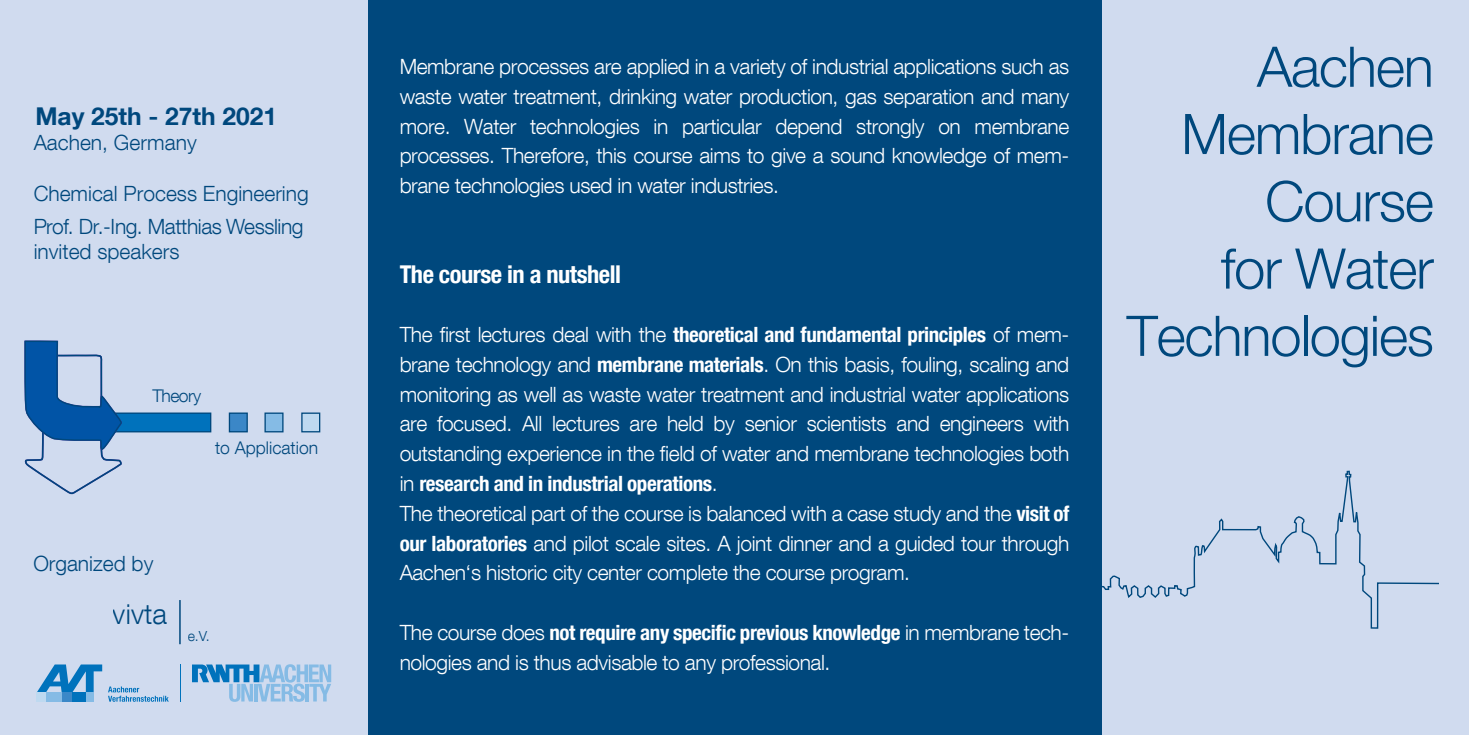
<style>
.page{position:relative;width:1469px;height:735px;background:#fff}
.page>*{position:absolute;margin:0;border:0;box-sizing:border-box;transform-origin:0 0}
.t1{font:300 56px/67.2px "Helvetica Neue LT Com";letter-spacing:-.02em;color:#00487d;text-align:right}
.t2{font:300 28px "Helvetica Neue LT Com";color:#00487d}
.t3{font:700 condensed 24.5px "Helvetica Neue LT Com";letter-spacing:-.02em;color:#fff}
.t4{font:700 24.5px "Helvetica Neue LT Com";color:#00487d}
.t5{font:300 21px/29.8px "Helvetica Neue LT Com";letter-spacing:-.02em;color:#fff}
.t6{font:300 21px/32.2px "Helvetica Neue LT Com";color:#00487d}
.t7{font:300 17.5px "Helvetica Neue LT Com";color:#00487d}
.t8{font:300 14px "Helvetica Neue LT Com";color:#00487d}
.s1{font-weight:700;font-stretch:condensed}
</style>
<div class="page">
<div style="left:1101px;top:0;width:367px;height:734px;background:#d0dbef"></div>
<svg style="left:1101px;top:469px;width:338px;height:160px"></svg>
<div style="left:367px;top:0;width:734px;height:734px;background:#00487d"></div>
<div style="left:0;top:0;width:367px;height:734px;background:#d0dbef"></div>
<hr style="left:179px;top:599px;width:1px;height:44px;background:#00487d">
<div style="left:113px;top:413px;width:98px;height:18px;background:#0072bc"></div>
<div style="left:113px;top:412px;width:98px;height:20px;border:1px solid #00487d"></div>
<div style="left:302px;top:413px;width:18px;height:18px;background:#bed9f0"></div>
<div style="left:301px;top:412px;width:19px;height:20px;border:1px solid #00487d"></div>
<div style="left:229px;top:413px;width:18px;height:18px;background:#3b87c7"></div>
<div style="left:229px;top:412px;width:19px;height:20px;border:1px solid #00487d"></div>
<div style="left:265px;top:413px;width:18px;height:18px;background:#85bbe5"></div>
<div style="left:264px;top:412px;width:19px;height:20px;border:1px solid #00487d"></div>
<svg style="left:24px;top:340px;width:99px;height:155px"></svg>
<svg style="left:192px;top:664px;width:139px;height:37px"></svg>
<hr style="left:180px;top:664px;width:1px;height:37px;background:#0072bc">
<svg style="left:108px;top:686px;width:61px;height:15px"></svg>
<svg style="left:37px;top:664px;width:65px;height:28px"></svg>
<div style="left:86px;top:692px;width:8px;height:9px;background:#85bbe5"></div>
<div style="left:37px;top:692px;width:9px;height:9px;background:#bed9f0"></div>
<div style="left:62px;top:692px;width:10px;height:9px;background:#3b88c8"></div>
<div style="left:46px;top:692px;width:16px;height:9px;background:#85bbe5"></div>
<div style="left:72px;top:692px;width:14px;height:9px;background:#0072bc"></div>
<p class="t4" style="left:35px;top:107px;width:243px">May 25th - 27th 2021</p>
<p class="t6" style="left:34px;top:128px;width:165px">Aachen, Germany</p>
<p class="t6" style="left:34px;top:180px;width:277px">Chemical Process Engineering<br>Prof. Dr.-Ing. Matthias Wessling</p>
<p class="t6" style="left:34px;top:237px;width:147px">invited speakers</p>
<p class="t7" style="left:152px;top:388px;width:50px">Theory</p>
<p class="t7" style="left:215px;top:441px;width:105px">to Application</p>
<p class="t6" style="left:33px;top:549px;width:122px">Organized by</p>
<h2 class="t2" style="left:113px;top:603px;width:55px">vivta</h2>
<p class="t8" style="left:187px;top:630px;width:24px">e.V.</p>
<p class="t5" style="left:399px;top:54px;width:671px;text-align:justify">Membrane processes are applied in a variety of industrial applications such as waste water treatment, drinking water production, gas separation and many more. Water technologies in particular depend strongly on membrane processes. Therefore, this course aims to give a sound knowledge of mem&shy;brane technologies used in water industries.</p>
<p class="t3" style="left:399px;top:264px;width:223px">The course in a nutshell</p>
<p class="t5" style="left:399px;top:319px;width:671px">The first lectures deal with the <span class="s1">theoretical and fundamental principles</span> of mem&shy;brane technology and <span class="s1">membrane materials</span>. On this basis, fouling, scaling and monitoring as well as waste water treatment and industrial water applications are focused. All lectures are held by senior scientists and engineers with outstanding experience in the field of water and membrane technologies both in <span class="s1">research and in industrial operations</span>.<br>The theoretical part of the course is balanced with a case study and the <span class="s1">visit of our laboratories</span> and pilot scale sites. A joint dinner and a guided tour through Aachen‘s historic city center complete the course program.</p>
<p class="t5" style="left:399px;top:619px;width:671px">The course does <span class="s1">not require any specific previous knowledge</span> in membrane tech&shy;nologies and is thus advisable to any professional.</p>
<h1 class="t1" style="left:1126px;top:38px;width:309px">Aachen<br>Membrane<br>Course<br>for Water<br>Technologies</h1>
</div>
